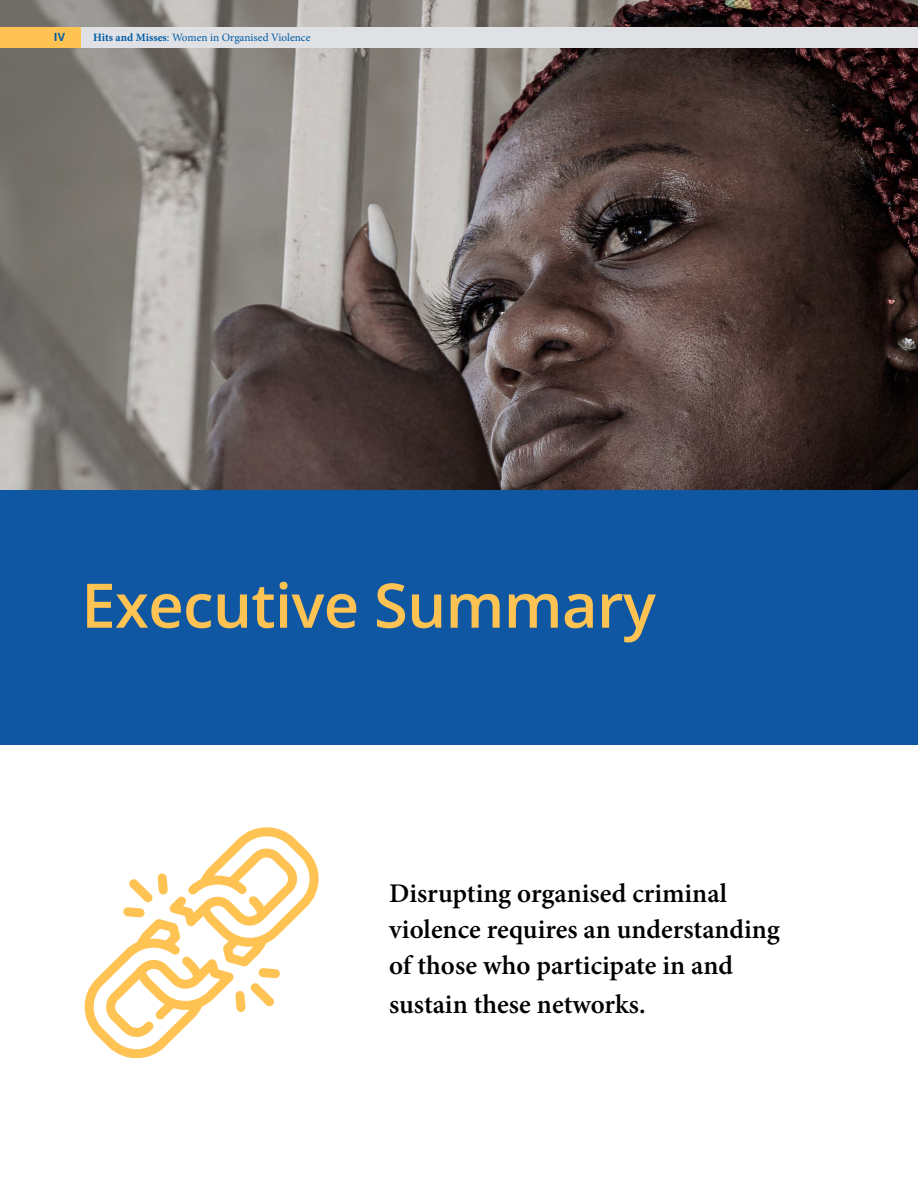
<style>
.page{position:relative;width:918px;height:1188px;background:#fff}
.page>*{position:absolute;margin:0;border:0;box-sizing:border-box;transform-origin:0 0}
.t1{font:600 61.5px "Open Sans";letter-spacing:-.01em;color:#fec353}
.t2{font:600 27px/36px "Mignon";color:#000}
.t3{font:11.25px "Mignon";color:#005ca5}
.t4{font:700 11.25px "Open Sans";color:#005ca5}
.s1{font-weight:700}
</style>
<div class="page">
<img style="left:0;top:0;width:918px;height:490px">
<div style="left:0;top:490px;width:918px;height:255px;background:#0f57a3"></div>
<svg style="left:84px;top:827px;width:235px;height:232px"></svg>
<div style="left:0;top:27px;width:918px;height:21px;background:#e0e1e5"></div>
<div style="left:0;top:27px;width:81px;height:21px;background:#fec353"></div>
<p class="t4" style="left:54px;top:29px;width:13px">IV</p>
<p class="t3" style="left:93px;top:30px;width:219px"><span class="s1">Hits and Misses</span>: Women in Organised Violence</p>
<h1 class="t1" style="left:81px;top:563px;width:576px">Executive Summary</h1>
<p class="t2" style="left:389px;top:876px;width:392px">Disrupting organised criminal violence requires an understanding of those who participate in and</p>
<p class="t2" style="left:389px;top:987px;width:258px">sustain these networks.</p>
</div>
